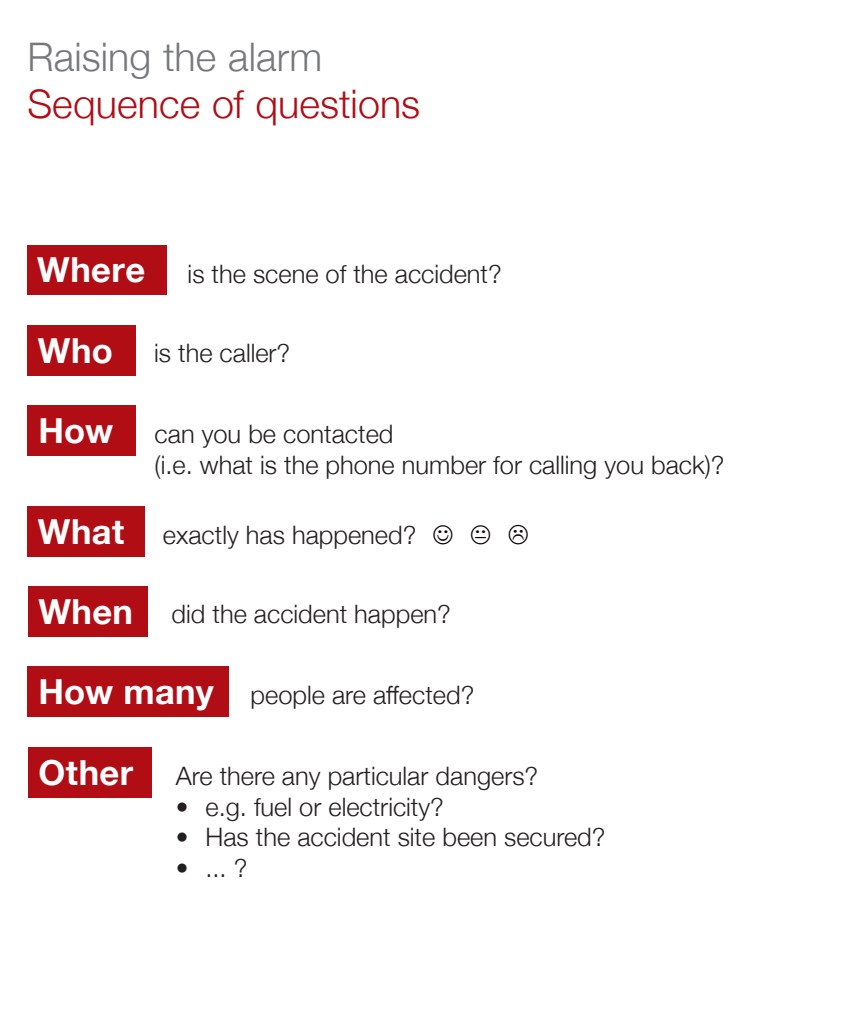
<style>
.page{position:relative;width:851px;height:1021px;background:#fff}
.page>*{position:absolute;margin:0;border:0;box-sizing:border-box;transform-origin:0 0}
.t1{font:300 39.38px "Helvetica Neue";letter-spacing:.005em;color:#b00d15}
.t2{font:300 39.38px "Helvetica Neue";letter-spacing:.005em;color:#76787b}
.t3{font:700 34.5px "Helvetica Neue";letter-spacing:.01em;color:#fff}
.t4{font:300 25.38px/30.5px "Helvetica Neue";color:#231f20}
</style>
<div class="page">
<div style="left:27px;top:246px;width:140px;height:49px;background:#b00d15"></div>
<div style="left:27px;top:325px;width:109px;height:50px;background:#b00d15"></div>
<div style="left:28px;top:405px;width:108px;height:50px;background:#b00d15"></div>
<div style="left:28px;top:667px;width:201px;height:50px;background:#b00d15"></div>
<div style="left:27px;top:507px;width:118px;height:50px;background:#b00d15"></div>
<div style="left:28px;top:587px;width:119px;height:50px;background:#b00d15"></div>
<div style="left:28px;top:747px;width:123px;height:50px;background:#b00d15"></div>
<h1 class="t2" style="left:27px;top:25px;width:297px">Raising the alarm</h1>
<h1 class="t1" style="left:27px;top:72px;width:394px">Sequence of questions</h1>
<h2 class="t3" style="left:37px;top:243px;width:110px">Where</h2>
<p class="t4" style="left:188px;top:257px;width:316px">is the scene of the accident?</p>
<h2 class="t3" style="left:38px;top:324px;width:76px">Who</h2>
<h2 class="t3" style="left:38px;top:403px;width:76px">How</h2>
<h2 class="t3" style="left:38px;top:505px;width:88px">What</h2>
<h2 class="t3" style="left:38px;top:585px;width:96px">When</h2>
<p class="t4" style="left:154px;top:336px;width:138px">is the caller?</p>
<p class="t4" style="left:155px;top:417px;width:571px">can you be contacted<br>(i.e. what is the phone number for calling you back)?</p>
<p class="t4" style="left:163px;top:518px;width:255px">exactly has happened?</p>
<p class="t4" style="left:171px;top:597px;width:281px">did the accident happen?</p>
<h2 class="t3" style="left:38px;top:665px;width:177px">How many</h2>
<p class="t4" style="left:250px;top:677px;width:225px">people are affected?</p>
<h2 class="t3" style="left:38px;top:745px;width:96px">Other</h2>
<p class="t4" style="left:176px;top:759px;width:364px">Are there any particular dangers?</p>
<p class="t4" style="left:176px;top:789px;width:269px">• e.g. fuel or electricity?</p>
<p class="t4" style="left:176px;top:820px;width:431px">• Has the accident site been secured?</p>
<p class="t4" style="left:176px;top:850px;width:73px">• ... ?</p>
</div>
